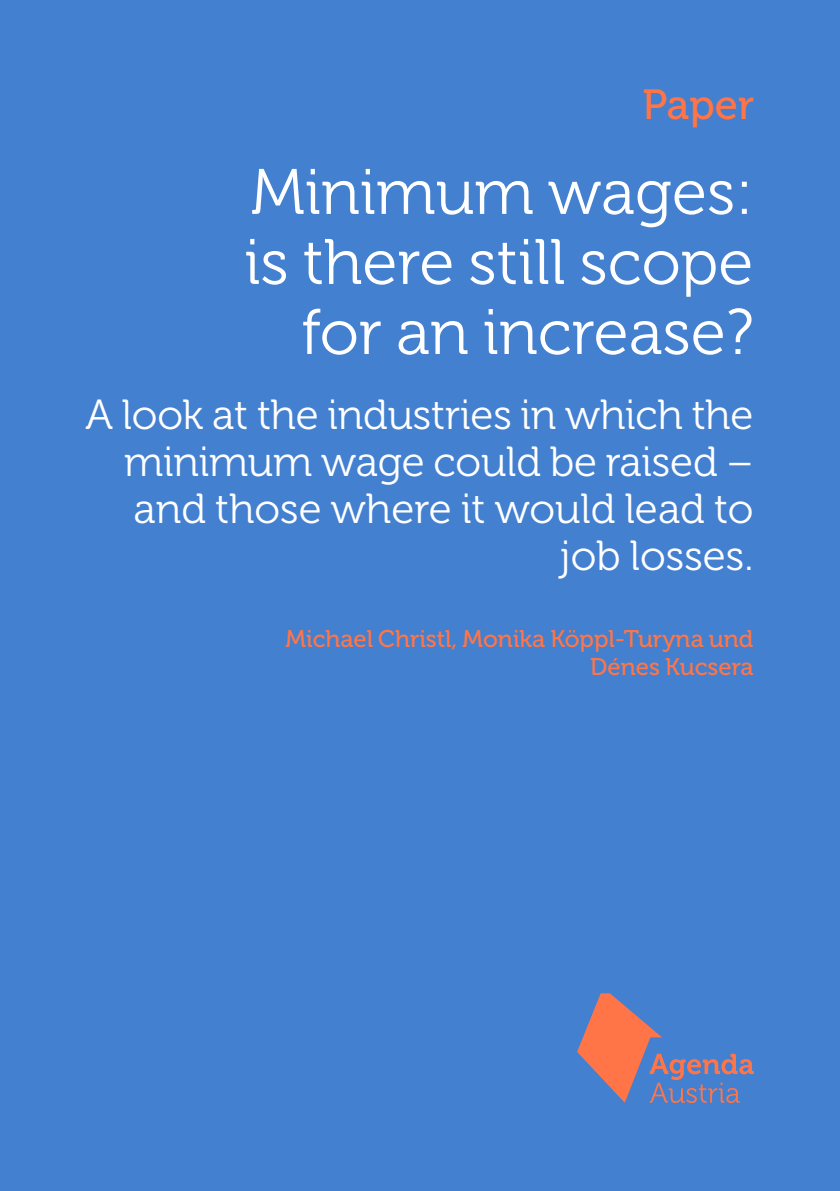
<style>
.page{position:relative;width:840px;height:1191px;background:#fff}
.page>*{position:absolute;margin:0;border:0;box-sizing:border-box;transform-origin:0 0}
.t1{font:64px/70px "Museo 300";color:#fff;text-align:right}
.t2{font:42px/47px "Museo 300";letter-spacing:-.005em;color:#fff;text-align:right}
.t3{font:42px "Museo 500";color:#ff7547}
.t4{font:24px/28px "Museo 500";color:#ff7547;text-align:right}
</style>
<div class="page">
<div style="left:0;top:0;width:839px;height:1191px;background:#4380d0"></div>
<svg style="left:577px;top:993px;width:176px;height:110px"></svg>
<p class="t3" style="left:642px;top:82px;width:113px">Paper</p>
<h1 class="t1" style="left:244px;top:158px;width:510px">Minimum wages: is there still scope for an increase?</h1>
<p class="t2" style="left:85px;top:392px;width:669px">A look at the industries in which the minimum wage could be raised – and those where it would lead to job losses.</p>
<p class="t4" style="left:285px;top:625px;width:469px">Michael Christl, Monika Köppl-Turyna und<br>Dénes Kucsera</p>
</div>
